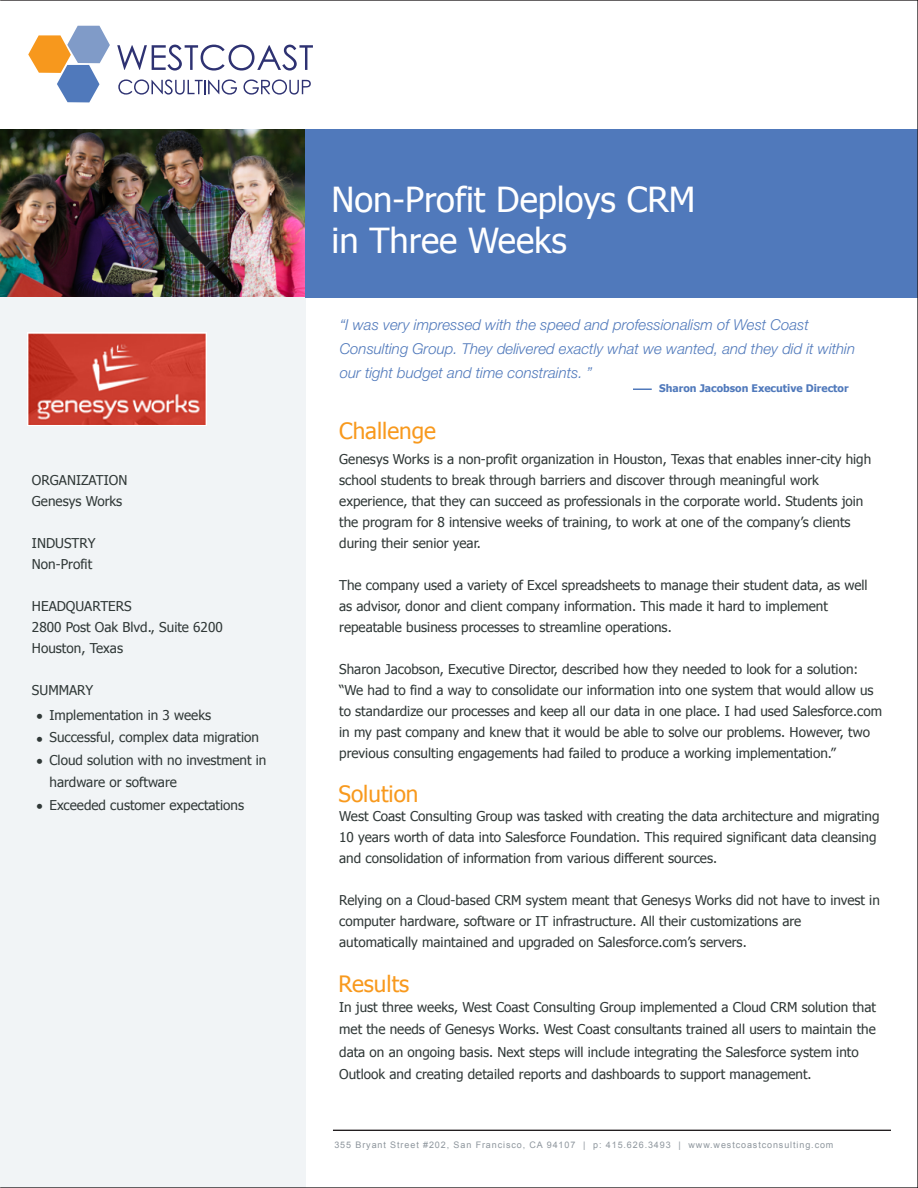
<style>
.page{position:relative;width:918px;height:1188px;background:#fff}
.page>*{position:absolute;margin:0;border:0;box-sizing:border-box;transform-origin:0 0}
.t1{font:34.5px/41.4px "Tahoma";color:#fff}
.t2{font:22.5px "Tahoma";color:#f8991d}
.t3{font:italic 300 15px/24px "Helvetica Neue";color:#5079bb}
.t4{font:13.5px/21px "Tahoma";color:#303837}
.t5{font:700 10.5px "Tahoma";color:#5079bb}
.t6{font:9px "Arial";letter-spacing:.1em;color:#8e969d}
</style>
<div class="page">
<div style="left:0;top:298px;width:306px;height:890px;background:#f1f4f6"></div>
<img style="left:2px;top:129px;width:304px;height:168px">
<div style="left:306px;top:129px;width:612px;height:168px;background:#5079bb"></div>
<hr style="left:333px;top:1130px;width:558px;height:1px;background:#231f20">
<img style="left:28px;top:332px;width:179px;height:94px">
<svg style="left:633px;top:388px;width:19px;height:2px"></svg>
<svg style="left:28px;top:26px;width:82px;height:76px"></svg>
<svg style="left:117px;top:45px;width:196px;height:26px"></svg>
<svg style="left:118px;top:79px;width:119px;height:16px"></svg>
<svg style="left:243px;top:79px;width:68px;height:16px"></svg>
<p class="t4" style="left:32px;top:469px;width:97px">ORGANIZATION<br>Genesys Works</p>
<p class="t4" style="left:32px;top:532px;width:65px">INDUSTRY<br>Non-Profit</p>
<p class="t4" style="left:32px;top:595px;width:192px">HEADQUARTERS<br>2800 Post Oak Blvd., Suite 6200<br>Houston, Texas</p>
<p class="t4" style="left:32px;top:679px;width:63px">SUMMARY</p>
<p class="t4" style="left:50px;top:703px;width:218px;line-height:22.5px">Implementation in 3 weeks<br>Successful, complex data migration<br>Cloud solution with no investment in hardware or software<br>Exceeded customer expectations</p>
<h1 class="t1" style="left:332px;top:177px;width:365px">Non-Profit Deploys CRM in Three Weeks</h1>
<p class="t3" style="left:340px;top:313px;width:517px">“I was very impressed with the speed and professionalism of West Coast<br>Consulting Group. They delivered exactly what we wanted, and they did it within our tight budget and time constraints. ”</p>
<p class="t5" style="left:659px;top:381px;width:191px">Sharon Jacobson Executive Director</p>
<h2 class="t2" style="left:339px;top:416px;width:98px">Challenge</h2>
<p class="t4" style="left:339px;top:448px;width:534px">Genesys Works is a non-profit organization in Houston, Texas that enables inner-city high school students to break through barriers and discover through meaningful work experience, that they can succeed as professionals in the corporate world. Students join the program for 8 intensive weeks of training, to work at one of the company’s clients during their senior year.</p>
<p class="t4" style="left:339px;top:574px;width:530px">The company used a variety of Excel spreadsheets to manage their student data, as well as advisor, donor and client company information. This made it hard to implement repeatable business processes to streamline operations.</p>
<p class="t4" style="left:339px;top:658px;width:544px">Sharon Jacobson, Executive Director, described how they needed to look for a solution: “We had to find a way to consolidate our information into one system that would allow us to standardize our processes and keep all our data in one place. I had used Salesforce.com in my past company and knew that it would be able to solve our problems. However, two previous consulting engagements had failed to produce a working implementation.”</p>
<h2 class="t2" style="left:339px;top:778px;width:81px">Solution</h2>
<p class="t4" style="left:339px;top:805px;width:542px">West Coast Consulting Group was tasked with creating the data architecture and migrating<br>10 years worth of data into Salesforce Foundation. This required significant data cleansing and consolidation of information from various different sources.</p>
<p class="t4" style="left:339px;top:889px;width:542px">Relying on a Cloud-based CRM system meant that Genesys Works did not have to invest in computer hardware, software or IT infrastructure. All their customizations are automatically maintained and upgraded on Salesforce.com’s servers.</p>
<h2 class="t2" style="left:339px;top:969px;width:72px">Results</h2>
<p class="t4" style="left:339px;top:995px;width:538px;line-height:22.5px">In just three weeks, West Coast Consulting Group implemented a Cloud CRM solution that met the needs of Genesys Works. West Coast consultants trained all users to maintain the data on an ongoing basis. Next steps will include integrating the Salesforce system into Outlook and creating detailed reports and dashboards to support management.</p>
<p class="t6" style="left:334px;top:1139px;width:501px">355 Bryant Street #202, San Francisco, CA 94107 | p: 415.626.3493 | www.westcoastconsulting.com</p>
</div>
